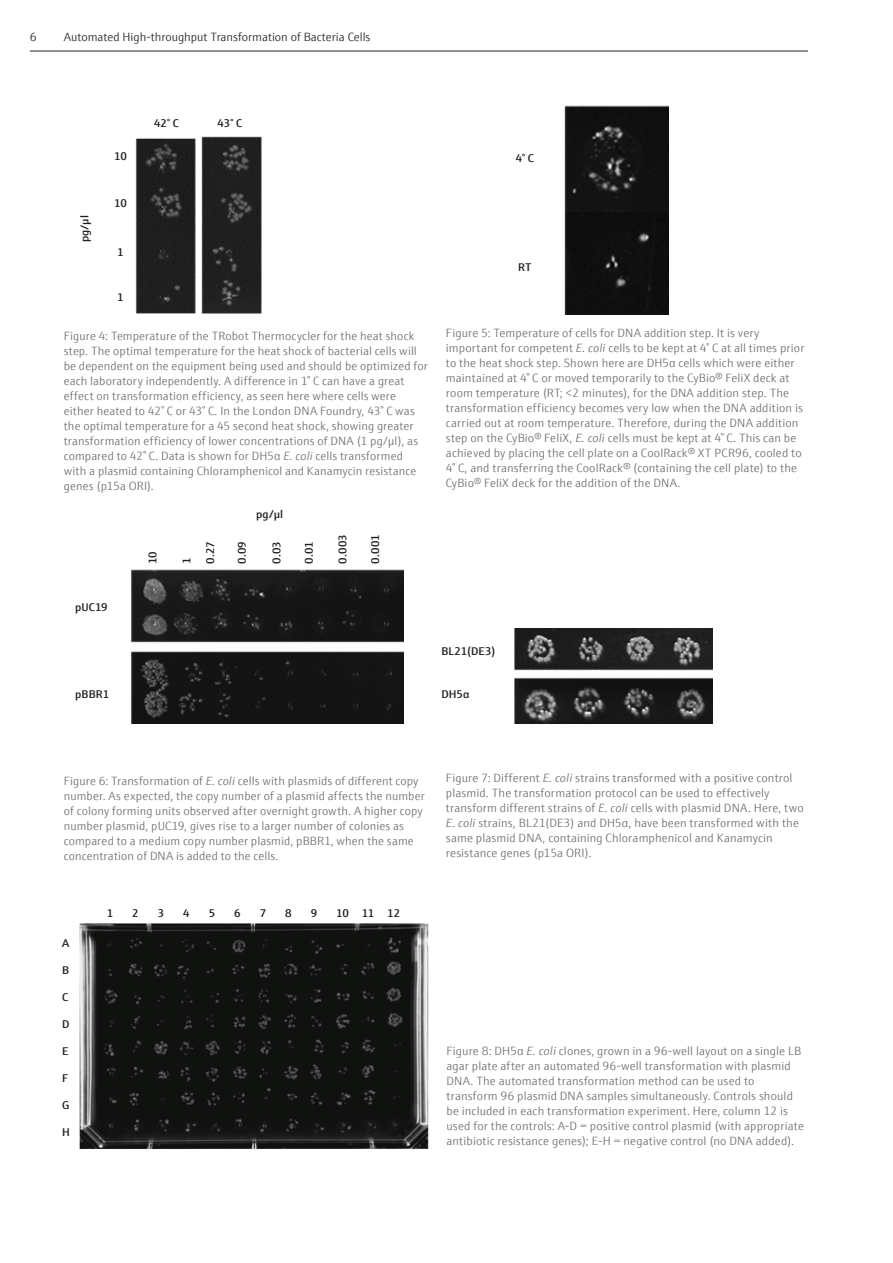
<style>
.page{position:relative;width:893px;height:1263px;background:#fff}
.page>*{position:absolute;margin:0;border:0;box-sizing:border-box;transform-origin:0 0}
.t1{font:300 12px/15px "E+H Sans";letter-spacing:.01em;color:#6c6d70}
.t2{font:300 12px "E+H Sans";color:#231f20}
.t3{font:600 11.25px/23.9px "E+H Sans";letter-spacing:.005em;color:#231f20}
.s1{font-style:italic}
</style>
<div class="page">
<img style="left:135px;top:136px;width:127px;height:177px">
<img style="left:564px;top:105px;width:104px;height:210px">
<img style="left:131px;top:569px;width:273px;height:154px">
<img style="left:514px;top:628px;width:198px;height:95px">
<img style="left:79px;top:923px;width:350px;height:226px">
<hr style="left:30px;top:51px;width:778px;height:1px;background:#231f20">
<p class="t2" style="left:30px;top:29px;width:8px">6</p>
<p class="t2" style="left:64px;top:29px;width:308px">Automated High-throughput Transformation of Bacteria Cells</p>
<p class="t3" style="left:72px;top:242px;width:29px;rotate:-90deg">pg/µl</p>
<p class="t3" style="left:114px;top:144px;width:14px">10</p>
<p class="t3" style="left:114px;top:190px;width:14px">10</p>
<p class="t3" style="left:117px;top:239px;width:8px">1</p>
<p class="t3" style="left:117px;top:285px;width:8px">1</p>
<p class="t3" style="left:154px;top:110px;width:26px">42° C</p>
<p class="t3" style="left:218px;top:110px;width:26px">43° C</p>
<p class="t3" style="left:516px;top:145px;width:19px">4° C</p>
<p class="t3" style="left:518px;top:254px;width:15px">RT</p>
<p class="t1" style="left:64px;top:328px;width:366px">Figure 4: Temperature of the TRobot Thermocycler for the heat shock step. The optimal temperature for the heat shock of bacterial cells will be dependent on the equipment being used and should be optimized for each laboratory independently. A difference in 1° C can have a great effect on transformation efficiency, as seen here where cells were either heated to 42° C or 43° C. In the London DNA Foundry, 43° C was the optimal temperature for a 45 second heat shock, showing greater transformation efficiency of lower concentrations of DNA (1 pg/µl), as compared to 42° C. Data is shown for DH5α <span class="s1">E. coli</span> cells transformed with a plasmid containing Chloramphenicol and Kanamycin resistance genes (p15a ORI).</p>
<p class="t1" style="left:446px;top:325px;width:360px">Figure 5: Temperature of cells for DNA addition step. It is very important for competent <span class="s1">E. coli</span> cells to be kept at 4° C at all times prior to the heat shock step. Shown here are DH5α cells which were either maintained at 4° C or moved temporarily to the CyBio® FeliX deck at room temperature (RT; &lt;2 minutes), for the DNA addition step. The transformation efficiency becomes very low when the DNA addition is carried out at room temperature. Therefore, during the DNA addition step on the CyBio® FeliX, <span class="s1">E. coli</span> cells must be kept at 4° C. This can be achieved by placing the cell plate on a CoolRack® XT PCR96, cooled to 4° C, and transferring the CoolRack® (containing the cell plate) to the CyBio® FeliX deck for the addition of the DNA.</p>
<p class="t3" style="left:256px;top:502px;width:29px">pg/µl</p>
<p class="t3" style="left:75px;top:594px;width:34px">pUC19</p>
<p class="t3" style="left:75px;top:682px;width:35px">pBBR1</p>
<p class="t3" style="left:140px;top:564px;width:14px;rotate:-90deg">10</p>
<p class="t3" style="left:174px;top:564px;width:24px;rotate:-90deg">1<br>0.27</p>
<p class="t3" style="left:229px;top:564px;width:24px;rotate:-90deg">0.09</p>
<p class="t3" style="left:264px;top:564px;width:24px;rotate:-90deg">0.03</p>
<p class="t3" style="left:296px;top:564px;width:24px;rotate:-90deg">0.01</p>
<p class="t3" style="left:330px;top:564px;width:31px;rotate:-90deg">0.003</p>
<p class="t3" style="left:362px;top:564px;width:31px;rotate:-90deg">0.001</p>
<p class="t3" style="left:441px;top:638px;width:56px">BL21(DE3)</p>
<p class="t3" style="left:441px;top:681px;width:30px">DH5α</p>
<p class="t1" style="left:64px;top:772px;width:362px">Figure 6: Transformation of <span class="s1">E. coli</span> cells with plasmids of different copy number. As expected, the copy number of a plasmid affects the number of colony forming units observed after overnight growth. A higher copy number plasmid, pUC19, gives rise to a larger number of colonies as compared to a medium copy number plasmid, pBBR1, when the same concentration of DNA is added to the cells.</p>
<p class="t1" style="left:446px;top:769px;width:359px">Figure 7: Different <span class="s1">E. coli</span> strains transformed with a positive control plasmid. The transformation protocol can be used to effectively transform different strains of <span class="s1">E. coli</span> cells with plasmid DNA. Here, two <span class="s1">E. coli</span> strains, BL21(DE3) and DH5α, have been transformed with the same plasmid DNA, containing Chloramphenicol and Kanamycin resistance genes (p15a ORI).</p>
<p class="t3" style="left:62px;top:930px;width:9px">A</p>
<p class="t3" style="left:62px;top:957px;width:8px">B</p>
<p class="t3" style="left:62px;top:984px;width:8px">C</p>
<p class="t3" style="left:62px;top:1011px;width:9px">D</p>
<p class="t3" style="left:62px;top:1038px;width:8px">E</p>
<p class="t3" style="left:62px;top:1065px;width:7px">F</p>
<p class="t3" style="left:62px;top:1092px;width:9px">G</p>
<p class="t3" style="left:62px;top:1119px;width:9px">H</p>
<p class="t3" style="left:107px;top:900px;width:8px">1</p>
<p class="t3" style="left:132px;top:900px;width:8px">2</p>
<p class="t3" style="left:158px;top:900px;width:8px">3</p>
<p class="t3" style="left:183px;top:900px;width:8px">4</p>
<p class="t3" style="left:209px;top:900px;width:8px">5</p>
<p class="t3" style="left:234px;top:900px;width:8px">6</p>
<p class="t3" style="left:260px;top:900px;width:8px">7</p>
<p class="t3" style="left:285px;top:900px;width:8px">8</p>
<p class="t3" style="left:311px;top:900px;width:8px">9</p>
<p class="t3" style="left:336px;top:900px;width:65px">10 11 12</p>
<p class="t1" style="left:446px;top:1042px;width:359px">Figure 8: DH5α <span class="s1">E. coli</span> clones, grown in a 96-well layout on a single LB agar plate after an automated 96-well transformation with plasmid DNA. The automated transformation method can be used to transform 96 plasmid DNA samples simultaneously. Controls should be included in each transformation experiment. Here, column 12 is used for the controls: A-D = positive control plasmid (with appropriate antibiotic resistance genes); E-H = negative control (no DNA added).</p>
</div>
